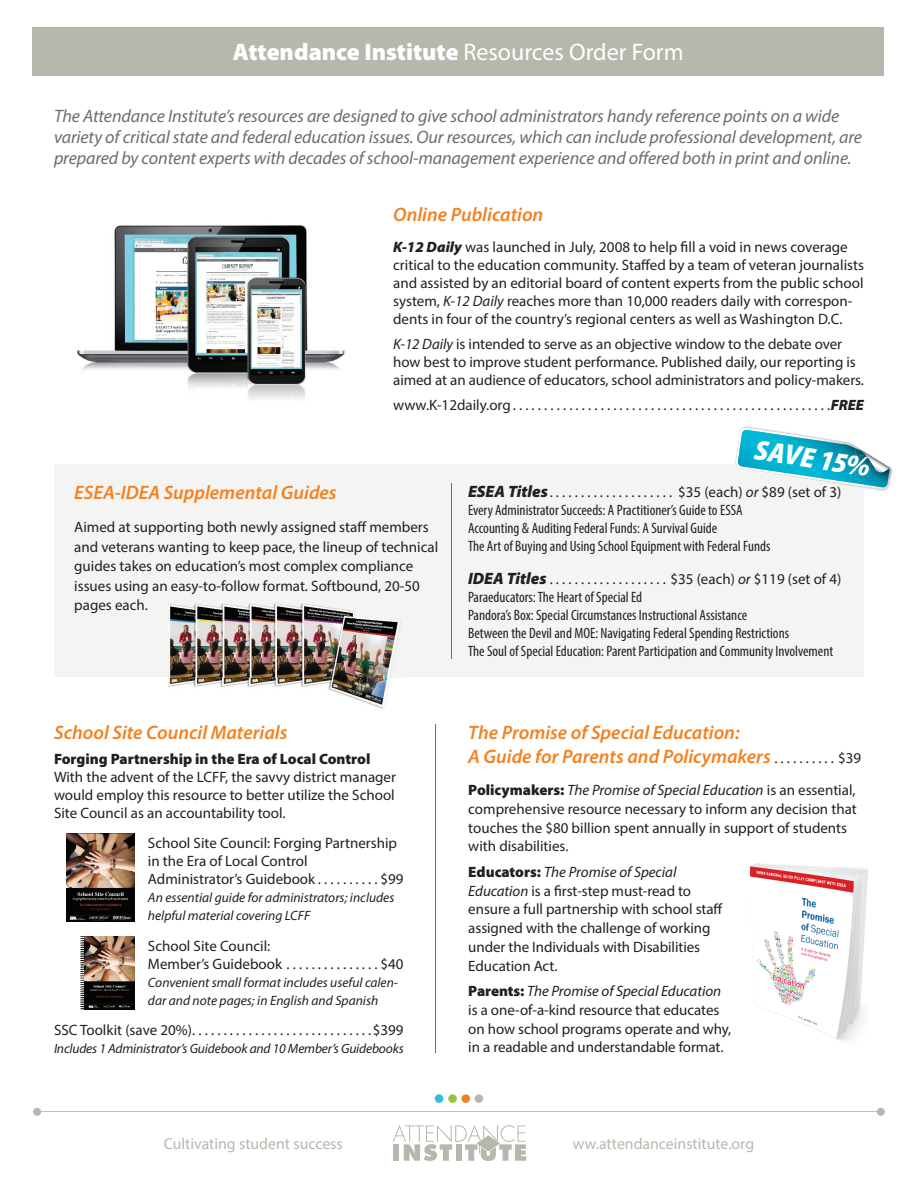
<style>
.page{position:relative;width:918px;height:1188px;background:#fff}
.page>*{position:absolute;margin:0;border:0;box-sizing:border-box;transform-origin:0 0}
.t1{font:italic 900 semi-condensed 28.5px "Myriad Pro";color:#fff}
.t2{font:900 24px "Myriad Pro";color:#fff}
.t3{font:italic 600 19.5px/24px "Myriad Pro";color:#f48121}
.t4{font:italic 18px/21px "Myriad Pro";letter-spacing:-.005em;color:#6c6d70}
.t5{font:15.75px "Myriad Pro";color:#b7b7ae}
.t6{font:15px/18px "Myriad Pro";color:#231f20}
.t7{font:condensed 15px/18px "Myriad Pro";color:#231f20}
.t8{font:900 15px "Myriad Pro";color:#231f20}
.t9{font:italic 13.5px/18px "Myriad Pro";color:#231f20}
.s1{font-weight:400}
.s2{font-weight:900;font-style:italic}
.s3{font-style:italic}
.s4{font-weight:900;font-style:italic;font-stretch:normal;font-size:16.5px}
.s5{font-stretch:normal}
.s6{font-style:italic;font-stretch:normal}
.s7{font-weight:900}
</style>
<div class="page">
<div style="left:32px;top:27px;width:852px;height:49px;background:#b7b7ae"></div>
<svg style="left:393px;top:1125px;width:133px;height:36px"></svg>
<div style="left:448px;top:1094px;width:9px;height:9px;background:#99c23e;border-radius:50%"></div>
<div style="left:435px;top:1094px;width:8px;height:9px;background:#2ec0db;border-radius:50%"></div>
<div style="left:461px;top:1094px;width:9px;height:9px;background:#f48121;border-radius:50%"></div>
<div style="left:475px;top:1094px;width:8px;height:9px;background:#b7b7ae;border-radius:50%"></div>
<svg style="left:33px;top:1108px;width:852px;height:8px"></svg>
<div style="left:54px;top:464px;width:810px;height:213px;background:#f4f4f3"></div>
<img style="left:169px;top:603px;width:235px;height:106px">
<hr style="left:452px;top:483px;width:1px;height:175px;background:#6c6d70">
<svg style="left:735px;top:426px;width:157px;height:65px"></svg>
<img style="left:77px;top:225px;width:268px;height:174px">
<hr style="left:435px;top:724px;width:1px;height:328px;background:#6c6d70">
<img style="left:749px;top:863px;width:119px;height:178px">
<img style="left:67px;top:834px;width:67px;height:87px">
<img style="left:80px;top:936px;width:54px;height:73px">
<h2 class="t2" style="left:233px;top:38px;width:453px">Attendance Institute <span class="s1">Resources Order Form</span></h2>
<p class="t4" style="left:54px;top:105px;width:810px">The Attendance Institute’s resources are designed to give school administrators handy reference points on a wide variety of critical state and federal education issues. Our resources, which can include professional development, are prepared by content experts with decades of school-management experience and offered both in print and online.</p>
<h3 class="t3" style="left:393px;top:201px;width:152px">Online Publication</h3>
<p class="t6" style="left:393px;top:238px;width:472px"><span class="s2">K-12 Daily</span> was launched in July, 2008 to help fill a void in news coverage critical to the education community. Staffed by a team of veteran journalists and assisted by an editorial board of content experts from the public school system, <span class="s3">K-12 Daily</span> reaches more than 10,000 readers daily with correspon&shy;dents in four of the country’s regional centers as well as Washington D.C.</p>
<p class="t6" style="left:393px;top:334px;width:472px"><span class="s3">K-12 Daily</span> is intended to serve as an objective window to the debate over how best to improve student performance. Published daily, our reporting is aimed at an audience of educators, school administrators and policy-makers.</p>
<p class="t6" style="left:393px;top:395px;width:472px">www.K-12daily.org . . . . . . . . . . . . . . . . . . . . . . . . . . . . . . . . . . . . . . . . . . . . . . . . . . .<span class="s2">FREE</span></p>
<h3 class="t3" style="left:74px;top:480px;width:264px">ESEA-IDEA Supplemental Guides</h3>
<p class="t6" style="left:74px;top:517px;width:365px;line-height:19.5px">Aimed at supporting both newly assigned staff members and veterans wanting to keep pace, the lineup of technical guides takes on education’s most complex compliance issues using an easy-to-follow format. Softbound, 20-50 pages each.</p>
<h3 class="t3" style="left:54px;top:720px;width:235px">School Site Council Materials</h3>
<p class="t8" style="left:54px;top:750px;width:318px">Forging Partnership in the Era of Local Control</p>
<p class="t6" style="left:54px;top:767px;width:344px;text-align:justify">With the advent of the LCFF, the savvy district manager would employ this resource to better utilize the School Site Council as an accountability tool.</p>
<p class="t6" style="left:148px;top:833px;width:257px">School Site Council: Forging Partnership in the Era of Local Control<br>Administrator’s Guidebook . . . . . . . . . . $99</p>
<p class="t9" style="left:148px;top:888px;width:248px">An essential guide for administrators; includes helpful material covering LCFF</p>
<p class="t6" style="left:148px;top:937px;width:257px">School Site Council:<br>Member’s Guidebook . . . . . . . . . . . . . . . $40</p>
<p class="t9" style="left:148px;top:973px;width:252px">Convenient small format includes useful calen&shy;dar and note pages; in English and Spanish</p>
<p class="t6" style="left:54px;top:1021px;width:351px">SSC Toolkit (save 20%) . . . . . . . . . . . . . . . . . . . . . . . . . . . . .$399</p>
<p class="t9" style="left:54px;top:1039px;width:351px">Includes 1 Administrator’s Guidebook and 10 Member’s Guidebooks</p>
<h1 class="t1" style="left:758px;top:434px;width:118px;rotate:9deg">SAVE 15%</h1>
<p class="t7" style="left:468px;top:483px;width:375px"><span class="s4">ESEA Titles</span> <span class="s5">. . . . . . . . . . . . . . . . . . . . $35 (each)</span> <span class="s6">or</span> <span class="s5">$89 (set of 3)<br></span>Every Administrator Succeeds: A Practitioner’s Guide to ESSA<br>Accounting &amp; Auditing Federal Funds: A Survival Guide<br>The Art of Buying and Using School Equipment with Federal Funds</p>
<p class="t7" style="left:468px;top:570px;width:375px"><span class="s4">IDEA Titles</span> <span class="s5">. . . . . . . . . . . . . . . . . . . $35 (each)</span> <span class="s6">or</span> <span class="s5">$119 (set of 4)<br></span>Paraeducators: The Heart of Special Ed<br>Pandora’s Box: Special Circumstances Instructional Assistance<br>Between the Devil and MOE: Navigating Federal Spending Restrictions<br>The Soul of Special Education: Parent Participation and Community Involvement</p>
<h3 class="t3" style="left:468px;top:720px;width:304px">The Promise of Special Education:<br>A Guide for Parents and Policymakers</h3>
<p class="t6" style="left:468px;top:781px;width:390px;line-height:18.8px"><span class="s7">Policymakers:</span> <span class="s3">The Promise of Special Education</span> is an essential, comprehensive resource necessary to inform any decision that touches the $80 billion spent annually in support of students with disabilities.</p>
<p class="t6" style="left:468px;top:862px;width:256px;line-height:18.8px"><span class="s7">Educators:</span> <span class="s3">The Promise of Special Education</span> is a first-step must-read to ensure a full partnership with school staff assigned with the challenge of working under the Individuals with Disabilities Education Act.</p>
<p class="t6" style="left:468px;top:982px;width:265px;line-height:18.8px"><span class="s7">Parents:</span> <span class="s3">The Promise of Special Education </span>is a one-of-a-kind resource that educates on how school programs operate and why, in a readable and understandable format.</p>
<p class="t6" style="left:774px;top:749px;width:88px">. . . . . . . . . . $39</p>
<p class="t5" style="left:164px;top:1134px;width:181px">Cultivating student success</p>
<p class="t5" style="left:573px;top:1134px;width:183px">ww.attendanceinstitute.org</p>
</div>
